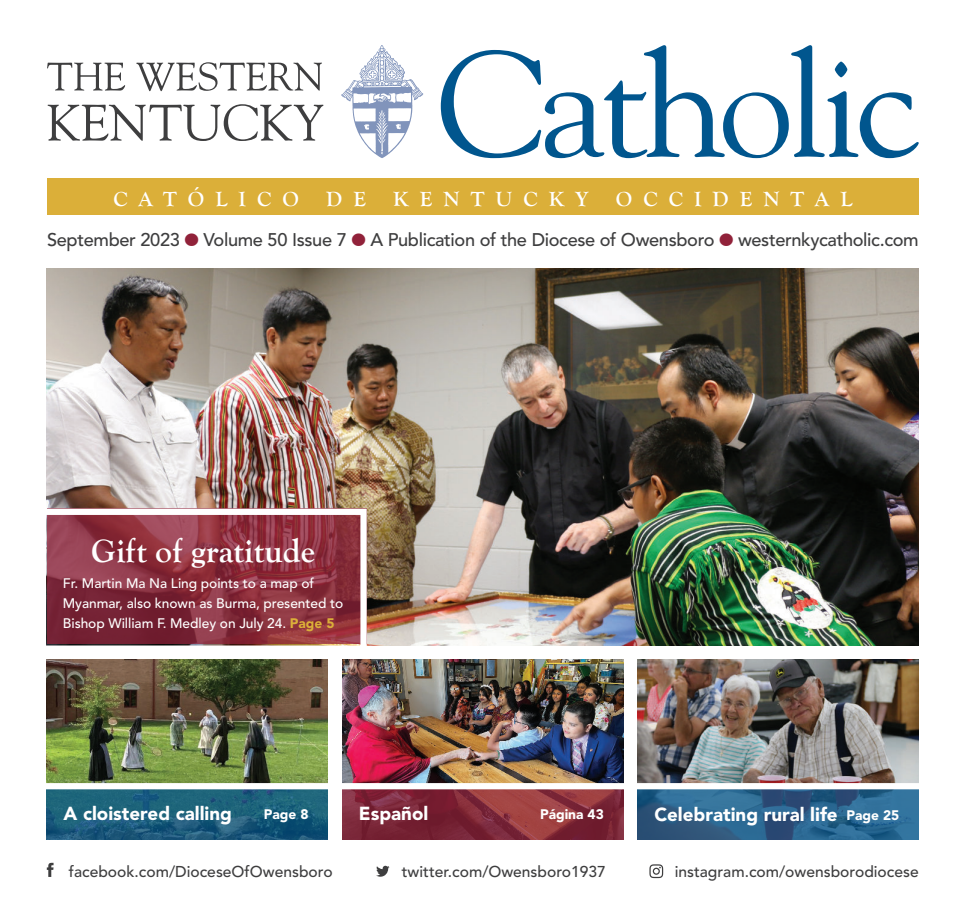
<style>
.page{position:relative;width:962px;height:923px;background:#fff}
.page>*{position:absolute;margin:0;border:0;box-sizing:border-box;transform-origin:0 0}
.t1{font:700 33.75px "Goudy Old Style T";color:#fff}
.t2{font:700 21.25px "Goudy Old Style T";letter-spacing:.52em;color:#fff}
.t3{font:900 18.75px "Avenir LT Std";color:#fff}
.t4{font:500 18.25px "Avenir LT Std";letter-spacing:-.02em;color:#3e3e3f}
.t5{font:500 15.62px "Avenir LT Std";color:#3e3e3f}
.t6{font:500 13.75px/20px "Avenir LT Std";letter-spacing:-.005em;color:#fff}
.t7{font:900 13.75px "Avenir LT Std";color:#fff}
.s1{color:#91223a}
.s2{font-weight:900;color:#dbaf39}
.s3{font-size:13.75px}
</style>
<div class="page">
<div style="left:47px;top:178px;width:872px;height:36px;background:#dbaf39"></div>
<svg style="left:441px;top:45px;width:478px;height:113px"></svg>
<svg style="left:48px;top:104px;width:275px;height:37px"></svg>
<svg style="left:47px;top:62px;width:275px;height:29px"></svg>
<svg style="left:341px;top:45px;width:82px;height:113px"></svg>
<svg style="left:47px;top:862px;width:7px;height:14px"></svg>
<svg style="left:649px;top:864px;width:14px;height:14px"></svg>
<svg style="left:376px;top:865px;width:13px;height:11px"></svg>
<img style="left:47px;top:268px;width:872px;height:377px">
<img style="left:637px;top:659px;width:282px;height:124px">
<svg style="left:637px;top:789px;width:282px;height:50px;background:#2d628b"></svg>
<img style="left:47px;top:659px;width:281px;height:124px">
<svg style="left:47px;top:789px;width:281px;height:50px;background:#1d5f7b"></svg>
<img style="left:342px;top:659px;width:281px;height:124px">
<svg style="left:342px;top:789px;width:281px;height:50px;background:#842d3b"></svg>
<svg style="left:46px;top:505px;width:324px;height:141px;background:#91414d"></svg>
<h2 class="t2" style="left:113px;top:187px;width:187px">CATÓLICO</h2>
<h2 class="t2" style="left:326px;top:187px;width:41px">D E</h2>
<h2 class="t2" style="left:393px;top:187px;width:197px">KENTUCKY</h2>
<h2 class="t2" style="left:616px;top:187px;width:238px">OCCIDENTAL</h2>
<h3 class="t4" style="left:47px;top:232px;width:873px">September 2023 <span class="s1">●</span> Volume 50 Issue 7 <span class="s1">●</span> A Publication of the Diocese of Owensboro <span class="s1">●</span> westernkycatholic.com</h3>
<h1 class="t1" style="left:91px;top:532px;width:225px">Gift of gratitude</h1>
<p class="t6" style="left:63px;top:574px;width:282px">Fr. Martin Ma Na Ling points to a map of<br>Myanmar, also known as Burma, presented to<br>Bishop William F. Medley on July 24. <span class="s2">Page 5</span></p>
<h3 class="t3" style="left:64px;top:806px;width:170px">A cloistered calling</h3>
<p class="t7" style="left:264px;top:808px;width:46px">Page 8</p>
<h3 class="t3" style="left:359px;top:806px;width:71px">Español</h3>
<p class="t7" style="left:540px;top:808px;width:65px">Página 43</p>
<h3 class="t3" style="left:654px;top:806px;width:246px">Celebrating rural life <span class="s3">Page 25</span></h3>
<p class="t5" style="left:69px;top:864px;width:265px">facebook.com/DioceseOfOwensboro</p>
<p class="t5" style="left:402px;top:864px;width:206px">twitter.com/Owensboro1937</p>
<p class="t5" style="left:675px;top:864px;width:246px">instagram.com/owensborodiocese</p>
</div>
